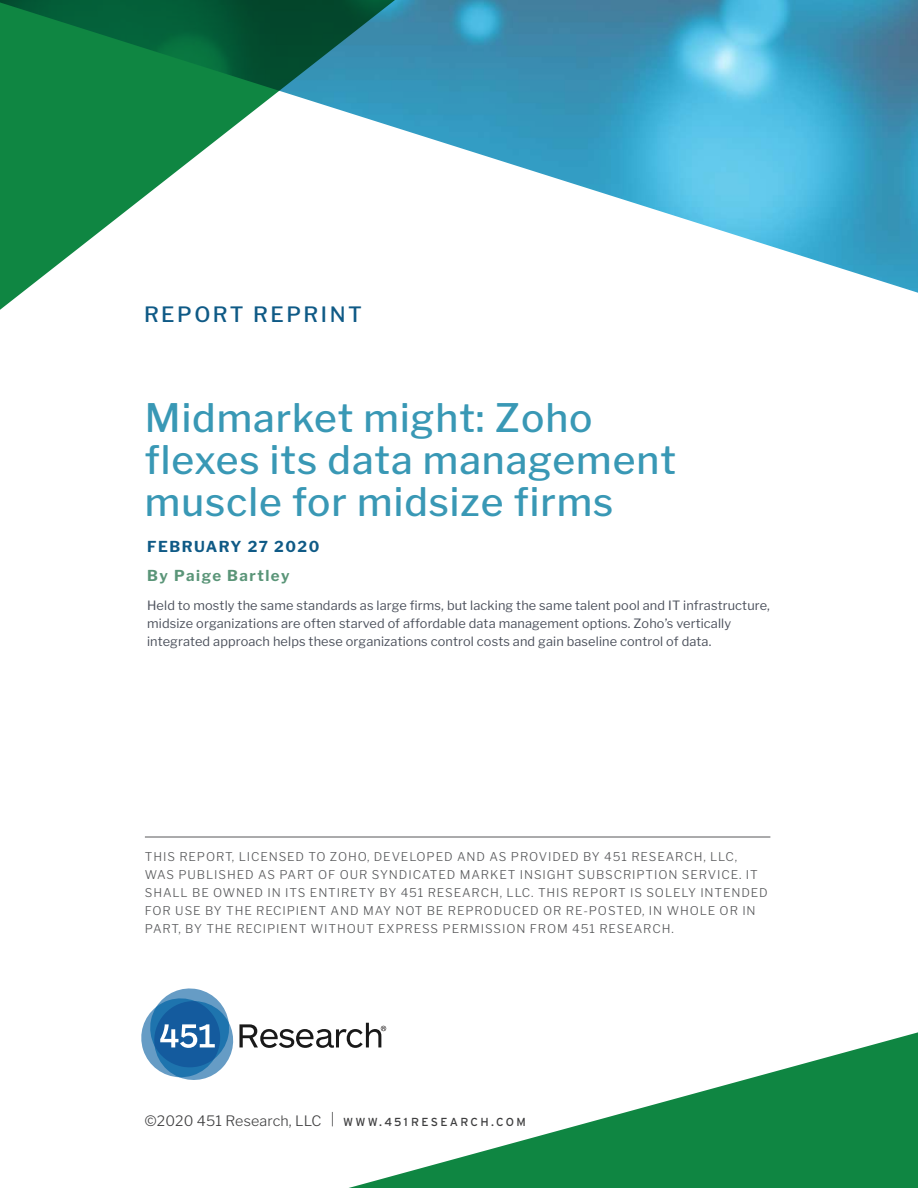
<style>
.page{position:relative;width:918px;height:1188px;background:#fff}
.page>*{position:absolute;margin:0;border:0;box-sizing:border-box;transform-origin:0 0}
.t1{font:500 39px/42px "Libre Franklin";letter-spacing:.025em;color:#3998b5}
.t2{font:500 21px "Libre Franklin";letter-spacing:.12em;color:#0f5a86}
.t3{font:700 15px "Libre Franklin";letter-spacing:.1em;color:#0f5a86}
.t4{font:700 15px "Libre Franklin";letter-spacing:.1em;color:#5a9578}
.t5{font:300 14.25px "Libre Franklin";letter-spacing:.01em;color:#3e3e3f}
.t6{font:12.75px/18px "Libre Franklin";letter-spacing:.01em;color:#4c515c}
.t7{font:300 12px/18px "Libre Franklin";letter-spacing:.075em;color:#57585a}
.s1{font-family:"Interstate";font-weight:400;font-size:11.7px}
</style>
<div class="page">
<img style="left:413px;top:0;width:505px;height:293px">
<svg style="left:141px;top:988px;width:245px;height:92px"></svg>
<hr style="left:145px;top:837px;width:625px;height:1px;background:#57585a">
<svg style="left:0;top:0;width:413px;height:310px"></svg>
<svg style="left:349px;top:1032px;width:569px;height:156px"></svg>
<h2 class="t2" style="left:144px;top:302px;width:219px">REPORT REPRINT</h2>
<h1 class="t1" style="left:145px;top:397px;width:533px">Midmarket might: Zoho flexes its data management muscle for midsize firms</h1>
<p class="t3" style="left:147px;top:537px;width:174px">FEBRUARY 27 2020</p>
<p class="t4" style="left:147px;top:567px;width:144px">By Paige Bartley</p>
<p class="t6" style="left:147px;top:597px;width:624px">Held to mostly the same standards as large firms, but lacking the same talent pool and IT infrastructure, midsize organizations are often starved of affordable data management options. Zoho’s vertically integrated approach helps these organizations control costs and gain baseline control of data.</p>
<p class="t7" style="left:145px;top:848px;width:624px">THIS REPORT, LICENSED TO ZOHO, DEVELOPED AND AS PROVIDED BY 451 RESEARCH, LLC, WAS PUBLISHED AS PART OF OUR SYNDICATED MARKET INSIGHT SUBSCRIPTION SERVICE. IT SHALL BE OWNED IN ITS ENTIRETY BY 451 RESEARCH, LLC. THIS REPORT IS SOLELY INTENDED FOR USE BY THE RECIPIENT AND MAY NOT BE REPRODUCED OR RE-POSTED, IN WHOLE OR IN PART, BY THE RECIPIENT WITHOUT EXPRESS PERMISSION FROM 451 RESEARCH.</p>
<p class="t5" style="left:145px;top:1112px;width:382px">©2020 451 Research, LLC | <span class="s1">WWW.451RESEARCH.COM</span></p>
</div>
